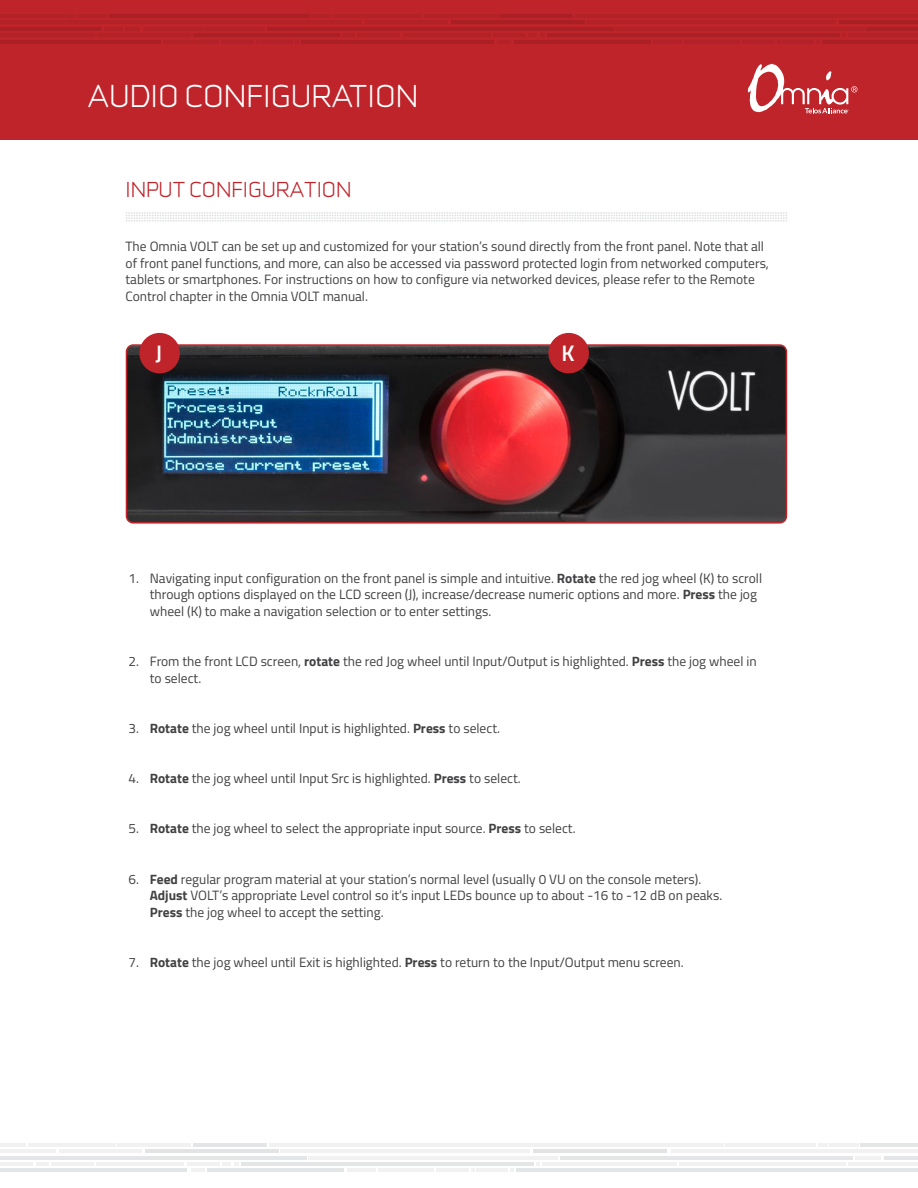
<style>
.page{position:relative;width:918px;height:1188px;background:#fff}
.page>*{position:absolute;margin:0;border:0;box-sizing:border-box;transform-origin:0 0}
.t1{font:28.5px "Infinity T M Regular";color:#fff}
.t2{font:600 22.5px "Titillium Web";color:#fff}
.t3{font:19.5px "Infinity T M Regular";color:#bf242a}
.t4{font:13.5px/16.5px "Titillium Web";color:#414042}
.s1{font-weight:700}
</style>
<div class="page">
<hr style="left:269px;top:1143px;width:455px;height:3px;background:#f1f1f2">
<hr style="left:0;top:1156px;width:307px;height:3px;background:#e4e5e6">
<hr style="left:560px;top:1156px;width:293px;height:3px;background:#e4e5e6">
<hr style="left:241px;top:1162px;width:293px;height:4px;background:#e4e5e6">
<hr style="left:145px;top:1149px;width:134px;height:4px;background:#e2e3e4">
<hr style="left:534px;top:1149px;width:133px;height:4px;background:#e2e3e4">
<hr style="left:59px;top:1149px;width:83px;height:4px;background:#f1f1f2">
<hr style="left:0;top:1149px;width:56px;height:4px;background:#f1f1f2">
<hr style="left:280px;top:1149px;width:249px;height:4px;background:#f1f1f2">
<hr style="left:671px;top:1149px;width:247px;height:4px;background:#f1f1f2">
<hr style="left:378px;top:1169px;width:56px;height:3px;background:#f1f1f2">
<hr style="left:207px;top:1169px;width:137px;height:3px;background:#e4e5e6">
<hr style="left:193px;top:1143px;width:73px;height:3px;background:#e4e5e6">
<hr style="left:118px;top:1143px;width:73px;height:3px;background:#f1f1f2">
<hr style="left:0;top:1169px;width:187px;height:3px;background:#e4e5e6">
<hr style="left:788px;top:1169px;width:130px;height:3px;background:#e4e5e6">
<hr style="left:726px;top:1143px;width:90px;height:3px;background:#f1f1f2">
<svg style="left:818px;top:1143px;width:9px;height:3px"></svg>
<hr style="left:830px;top:1143px;width:29px;height:3px;background:#f1f1f2">
<hr style="left:861px;top:1143px;width:57px;height:3px;background:#e4e5e6">
<hr style="left:436px;top:1169px;width:33px;height:3px;background:#f1f1f2">
<hr style="left:476px;top:1169px;width:32px;height:3px;background:#f1f1f2">
<hr style="left:347px;top:1169px;width:29px;height:3px;background:#f1f1f2">
<svg style="left:191px;top:1169px;width:13px;height:3px"></svg>
<hr style="left:187px;top:1162px;width:32px;height:4px;background:#f1f1f2">
<hr style="left:97px;top:1162px;width:87px;height:4px;background:#f1f1f2">
<hr style="left:849px;top:1162px;width:69px;height:4px;background:#f1f1f2">
<hr style="left:884px;top:1156px;width:34px;height:3px;background:#e4e5e6">
<hr style="left:855px;top:1156px;width:26px;height:3px;background:#f1f1f2">
<hr style="left:28px;top:1143px;width:88px;height:3px;background:#f1f1f2">
<hr style="left:51px;top:1162px;width:43px;height:4px;background:#f1f1f2">
<hr style="left:0;top:1143px;width:26px;height:3px;background:#f1f1f2">
<hr style="left:36px;top:1162px;width:13px;height:4px;background:#f1f1f2">
<hr style="left:0;top:1162px;width:33px;height:4px;background:#f1f1f2">
<svg style="left:222px;top:1162px;width:17px;height:4px"></svg>
<svg style="left:471px;top:1169px;width:4px;height:3px"></svg>
<svg style="left:510px;top:1169px;width:4px;height:3px"></svg>
<svg style="left:536px;top:1162px;width:4px;height:4px"></svg>
<hr style="left:308px;top:1156px;width:250px;height:3px;background:#f1f1f2">
<hr style="left:542px;top:1162px;width:135px;height:4px;background:#f1f1f2">
<hr style="left:680px;top:1162px;width:166px;height:4px;background:#f1f1f2">
<hr style="left:516px;top:1169px;width:293px;height:3px;background:#e4e5e6">
<div style="left:0;top:0;width:918px;height:140px;background:#bf242a"></div>
<svg style="left:748px;top:63px;width:109px;height:51px"></svg>
<hr style="left:575px;top:14px;width:343px;height:3px;background:#f1f1f2">
<hr style="left:267px;top:27px;width:346px;height:3px;background:#e3e4e5">
<hr style="left:866px;top:27px;width:52px;height:3px;background:#e3e4e5">
<hr style="left:547px;top:33px;width:293px;height:4px;background:#aa2025">
<hr style="left:452px;top:21px;width:133px;height:3px;background:#e2e3e4">
<hr style="left:840px;top:21px;width:78px;height:3px;background:#e2e3e4">
<hr style="left:365px;top:21px;width:83px;height:3px;background:#f1f1f2">
<hr style="left:312px;top:21px;width:50px;height:3px;background:#f1f1f2">
<hr style="left:586px;top:21px;width:250px;height:3px;background:#f1f1f2">
<hr style="left:684px;top:40px;width:56px;height:3px;background:#f1f1f2">
<hr style="left:514px;top:40px;width:136px;height:3px;background:#e3e4e5">
<hr style="left:500px;top:14px;width:73px;height:3px;background:#e3e4e5">
<hr style="left:424px;top:14px;width:73px;height:3px;background:#f1f1f2">
<hr style="left:301px;top:40px;width:192px;height:3px;background:#e3e4e5">
<hr style="left:743px;top:40px;width:32px;height:3px;background:#f1f1f2">
<hr style="left:782px;top:40px;width:32px;height:3px;background:#f1f1f2">
<hr style="left:653px;top:40px;width:29px;height:3px;background:#f1f1f2">
<hr style="left:497px;top:40px;width:14px;height:3px;background:#f1f1f2">
<hr style="left:493px;top:33px;width:33px;height:4px;background:#b32226">
<hr style="left:403px;top:33px;width:87px;height:4px;background:#b32226">
<hr style="left:335px;top:14px;width:87px;height:3px;background:#f1f1f2">
<hr style="left:357px;top:33px;width:43px;height:4px;background:#b32226">
<hr style="left:312px;top:14px;width:20px;height:3px;background:#f1f1f2">
<hr style="left:342px;top:33px;width:13px;height:4px;background:#b32226">
<hr style="left:193px;top:33px;width:146px;height:4px;background:#aa2025">
<svg style="left:529px;top:33px;width:16px;height:4px"></svg>
<svg style="left:777px;top:40px;width:4px;height:3px"></svg>
<svg style="left:816px;top:40px;width:4px;height:3px"></svg>
<svg style="left:842px;top:33px;width:4px;height:4px"></svg>
<hr style="left:615px;top:27px;width:250px;height:3px;background:#f1f1f2">
<hr style="left:849px;top:33px;width:69px;height:4px;background:#b32226">
<hr style="left:822px;top:40px;width:96px;height:3px;background:#e3e4e5">
<hr style="left:0;top:27px;width:101px;height:3px;background:#e3e4e5">
<hr style="left:0;top:21px;width:316px;height:3px;background:#f1f1f2">
<hr style="left:36px;top:40px;width:125px;height:3px;background:#e3e4e5">
<hr style="left:0;top:14px;width:64px;height:3px;background:#f1f1f2">
<svg style="left:66px;top:14px;width:10px;height:3px"></svg>
<hr style="left:78px;top:14px;width:29px;height:3px;background:#f1f1f2">
<hr style="left:109px;top:14px;width:200px;height:3px;background:#e3e4e5">
<hr style="left:97px;top:33px;width:94px;height:4px;background:#b32226">
<hr style="left:104px;top:27px;width:19px;height:3px;background:#f1f1f2">
<hr style="left:143px;top:27px;width:59px;height:3px;background:#f1f1f2">
<hr style="left:204px;top:27px;width:60px;height:3px;background:#f1f1f2">
<hr style="left:125px;top:27px;width:15px;height:3px;background:#f1f1f2">
<hr style="left:163px;top:40px;width:55px;height:3px;background:#f1f1f2">
<hr style="left:221px;top:40px;width:33px;height:3px;background:#f1f1f2">
<hr style="left:261px;top:40px;width:32px;height:3px;background:#f1f1f2">
<svg style="left:256px;top:40px;width:4px;height:3px"></svg>
<svg style="left:295px;top:40px;width:4px;height:3px"></svg>
<hr style="left:0;top:33px;width:95px;height:4px;background:#b32226">
<hr style="left:0;top:40px;width:57px;height:3px;background:#e3e4e5">
<svg style="left:126px;top:212px;width:661px;height:10px"></svg>
<img style="left:126px;top:345px;width:660px;height:178px">
<div style="left:126px;top:344px;width:661px;height:180px;border:2px solid #bf242a;border-radius:7px"></div>
<div style="left:139px;top:333px;width:41px;height:40px;background:#bf242a;border-radius:50%"></div>
<div style="left:548px;top:333px;width:41px;height:40px;background:#bf242a;border-radius:50%"></div>
<h1 class="t1" style="left:88px;top:76px;width:332px">AUDIO CONFIGURATION</h1>
<h3 class="t3" style="left:126px;top:176px;width:227px">INPUT CONFIGURATION</h3>
<p class="t4" style="left:126px;top:238px;width:645px">The Omnia VOLT can be set up and customized for your station’s sound directly from the front panel. Note that all of front panel functions, and more, can also be accessed via password protected login from networked computers, tablets or smartphones. For instructions on how to configure via networked devices, please refer to the Remote Control chapter in the Omnia VOLT manual.</p>
<h2 class="t2" style="left:156px;top:336px;width:8px">J</h2>
<h2 class="t2" style="left:561px;top:336px;width:15px">K</h2>
<p class="t4" style="left:150px;top:569px;width:614px;text-indent:-21px">1. Navigating input configuration on the front panel is simple and intuitive. <span class="s1">Rotate</span> the red jog wheel (K) to scroll through options displayed on the LCD screen (J), increase/decrease numeric options and more. <span class="s1">Press</span> the jog wheel (K) to make a navigation selection or to enter settings.</p>
<p class="t4" style="left:150px;top:652px;width:608px;text-indent:-21px">2. From the front LCD screen, <span class="s1">rotate</span> the red Jog wheel until Input/Output is highlighted. <span class="s1">Press</span> the jog wheel in to select.</p>
<p class="t4" style="left:129px;top:719px;width:373px">3. <span class="s1">Rotate</span> the jog wheel until Input is highlighted. <span class="s1">Press</span> to select.</p>
<p class="t4" style="left:129px;top:769px;width:394px">4. <span class="s1">Rotate</span> the jog wheel until Input Src is highlighted. <span class="s1">Press</span> to select.</p>
<p class="t4" style="left:129px;top:820px;width:449px">5. <span class="s1">Rotate</span> the jog wheel to select the appropriate input source. <span class="s1">Press</span> to select.</p>
<p class="t4" style="left:150px;top:870px;width:574px;text-indent:-21px">6. <span class="s1">Feed</span> regular program material at your station’s normal level (usually 0 VU on the console meters).<br><span class="s1">Adjust</span> VOLT’s appropriate Level control so it’s input LEDs bounce up to about -16 to -12 dB on peaks.<br><span class="s1">Press</span> the jog wheel to accept the setting.</p>
<p class="t4" style="left:129px;top:953px;width:557px">7. <span class="s1">Rotate</span> the jog wheel until Exit is highlighted. <span class="s1">Press</span> to return to the Input/Output menu screen.</p>
</div>
